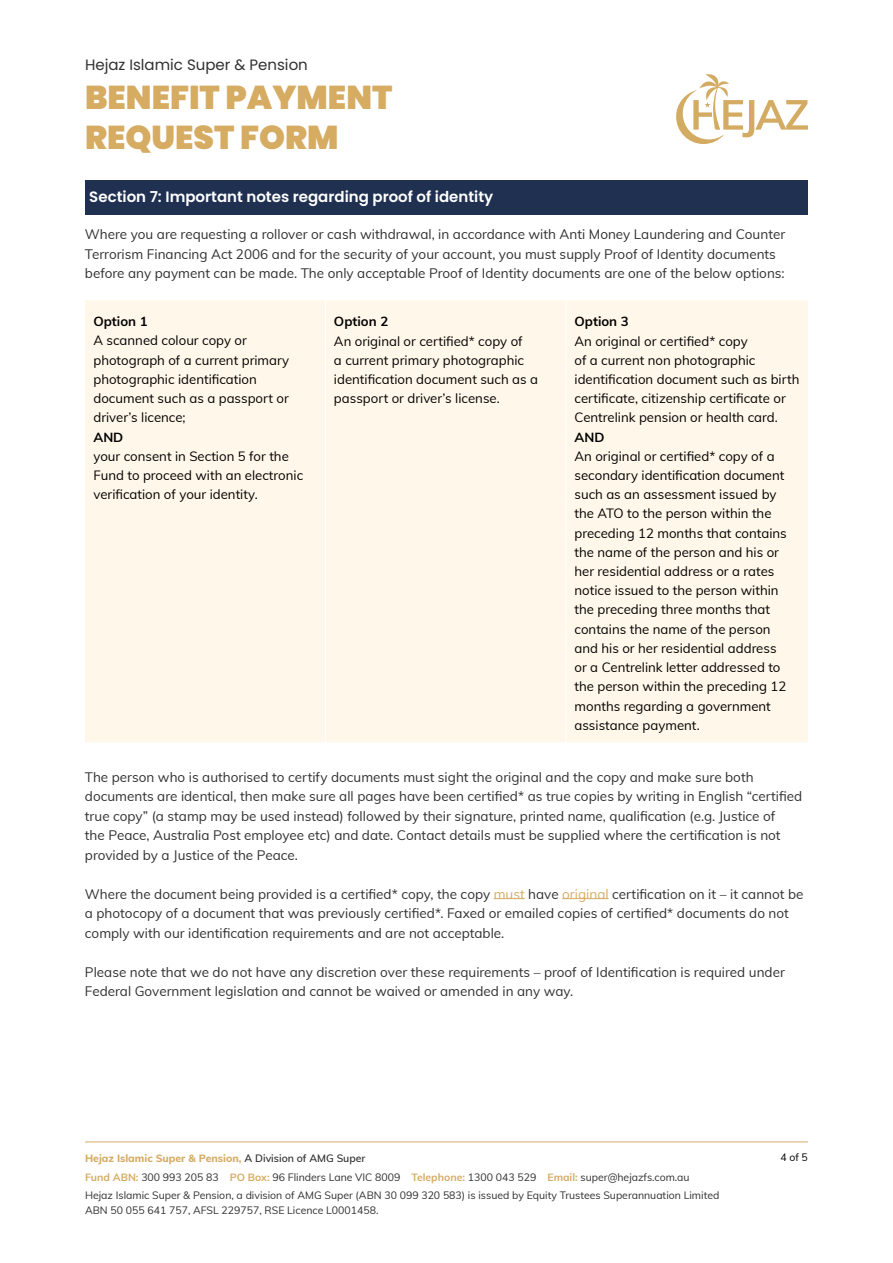
<style>
.page{position:relative;width:893px;height:1263px;background:#fff}
.page>*{position:absolute;margin:0;border:0;box-sizing:border-box;transform-origin:0 0}
.t1{font:900 33px/39.6px "Poppins";color:#d6ab62}
.t2{font:600 15px "Poppins";color:#fff}
.t3{font:15px "Poppins";color:#313031}
.t4{font:13.5px/19.5px "Muli";color:#313031}
.t5{font:13.2px/19.2px "Muli";color:#000}
.t6{font:700 13.2px "Muli";color:#000}
.t7{font:10.5px/15px "Muli";color:#313031}
.t8{font:800 10.5px "Muli";color:#d6ab62}
.t9{font:10.5px "Muli";color:#000}
.s1{color:#d6ab62}
.s2{font-weight:600;color:#313031}
.s3{font-weight:700;color:#d6ab62}
</style>
<div class="page">
<svg style="left:676px;top:74px;width:132px;height:70px"></svg>
<hr style="left:85px;top:1141px;width:723px;height:1px;background:#d6ab62">
<div style="left:85px;top:180px;width:723px;height:34px;background:#1f3050"></div>
<div style="left:85px;top:300px;width:723px;height:442px;background:#fff7e9"></div>
<hr style="left:325px;top:300px;width:1px;height:442px;background:#fff">
<hr style="left:565px;top:300px;width:2px;height:442px;background:#fff">
<hr style="left:494px;top:898px;width:31px;height:1px;background:#d6ab62">
<hr style="left:562px;top:898px;width:47px;height:1px;background:#d6ab62">
<p class="t3" style="left:85px;top:56px;width:224px">Hejaz Islamic Super &amp; Pension</p>
<h1 class="t1" style="left:85px;top:78px;width:309px">BENEFIT PAYMENT<br>REQUEST FORM</h1>
<p class="t2" style="left:89px;top:188px;width:406px">Section 7: Important notes regarding proof of identity</p>
<p class="t4" style="left:85px;top:224px;width:702px">Where you are requesting a rollover or cash withdrawal, in accordance with Anti Money Laundering and Counter<br>Terrorism Financing Act 2006 and for the security of your account, you must supply Proof of Identity documents before any payment can be made. The only acceptable Proof of Identity documents are one of the below options:</p>
<p class="t6" style="left:93px;top:312px;width:56px">Option 1</p>
<p class="t5" style="left:93px;top:330px;width:197px">A scanned colour copy or photograph of a current primary photographic identification document such as a passport or driver’s licence;</p>
<p class="t6" style="left:93px;top:427px;width:31px">AND</p>
<p class="t5" style="left:93px;top:446px;width:211px">your consent in Section 5 for the<br>Fund to proceed with an electronic verification of your identity.</p>
<p class="t6" style="left:334px;top:312px;width:56px">Option 2</p>
<p class="t5" style="left:334px;top:331px;width:206px">An original or certified* copy of<br>a current primary photographic identification document such as a passport or driver’s license.</p>
<p class="t6" style="left:574px;top:312px;width:56px">Option 3</p>
<p class="t5" style="left:574px;top:331px;width:226px">An original or certified* copy<br>of a current non photographic identification document such as birth certificate, citizenship certificate or Centrelink pension or health card.</p>
<p class="t6" style="left:574px;top:427px;width:31px">AND</p>
<p class="t5" style="left:574px;top:446px;width:214px">An original or certified* copy of a secondary identification document such as an assessment issued by the ATO to the person within the preceding 12 months that contains the name of the person and his or her residential address or a rates notice issued to the person within the preceding three months that contains the name of the person and his or her residential address or a Centrelink letter addressed to the person within the preceding 12 months regarding a government assistance payment.</p>
<p class="t4" style="left:85px;top:766px;width:719px">The person who is authorised to certify documents must sight the original and the copy and make sure both documents are identical, then make sure all pages have been certified* as true copies by writing in English “certified true copy” (a stamp may be used instead) followed by their signature, printed name, qualification (e.g. Justice of<br>the Peace, Australia Post employee etc) and date. Contact details must be supplied where the certification is not provided by a Justice of the Peace.</p>
<p class="t4" style="left:85px;top:883px;width:720px">Where the document being provided is a certified* copy, the copy <span class="s1">must</span> have <span class="s1">original</span> certification on it – it cannot be a photocopy of a document that was previously certified*. Faxed or emailed copies of certified* documents do not comply with our identification requirements and are not acceptable.</p>
<p class="t4" style="left:85px;top:961px;width:701px">Please note that we do not have any discretion over these requirements – proof of Identification is required under<br>Federal Government legislation and cannot be waived or amended in any way.</p>
<p class="t8" style="left:85px;top:1150px;width:282px">Hejaz Islamic Super &amp; Pension, <span class="s2">A Division of AMG Super</span></p>
<p class="t9" style="left:780px;top:1149px;width:29px">4 of 5</p>
<p class="t7" style="left:85px;top:1187px;width:636px">Hejaz Islamic Super &amp; Pension, a division of AMG Super (ABN 30 099 320 583) is issued by Equity Trustees Superannuation Limited<br>ABN 50 055 641 757, AFSL 229757, RSE Licence L0001458.</p>
<p class="t7" style="left:85px;top:1169px;width:606px"><span class="s3">Fund ABN:</span> 300 993 205 83 <span class="s3">PO Box:</span> 96 Flinders Lane VIC 8009 <span class="s3">Telephone:</span> 1300 043 529 <span class="s3">Email:</span> super@hejazfs.com.au</p>
</div>
